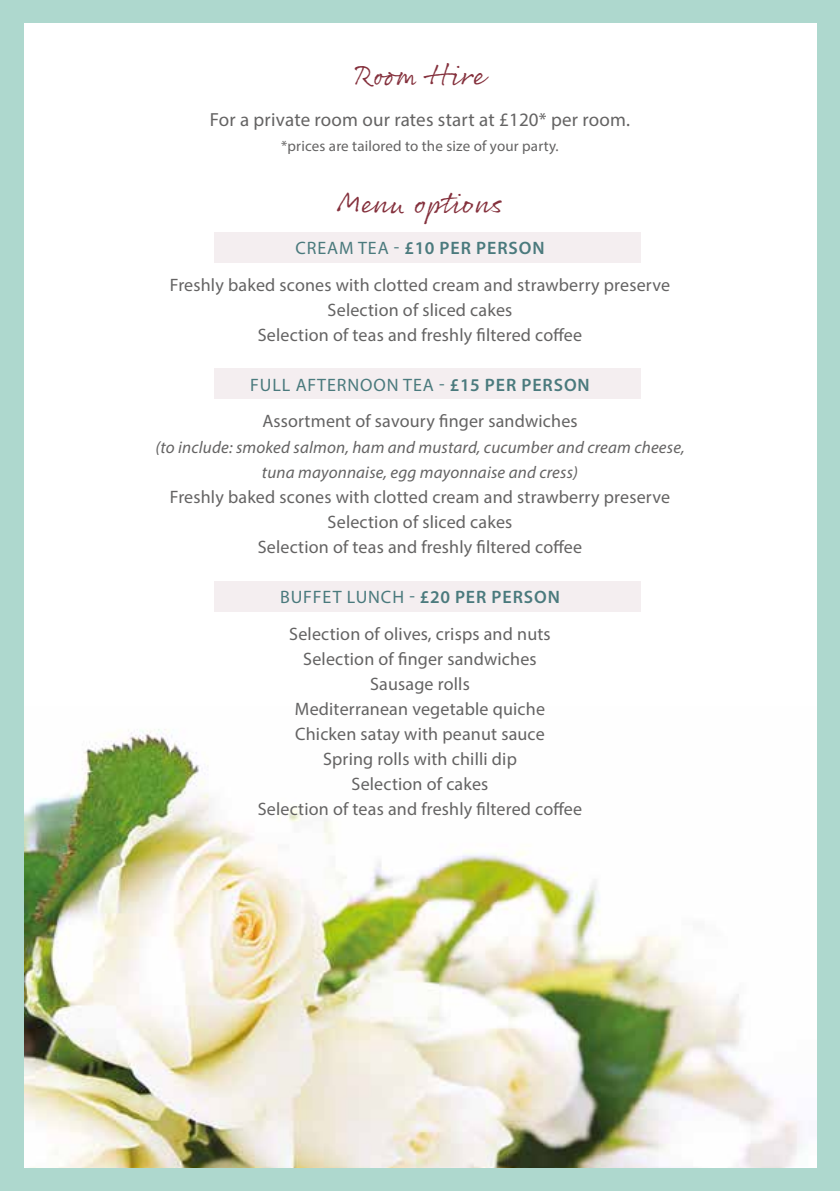
<style>
.page{position:relative;width:840px;height:1191px;background:#fff}
.page>*{position:absolute;margin:0;border:0;box-sizing:border-box;transform-origin:0 0}
.t1{font:30px "Rollerscript Rough";letter-spacing:.01em;color:#84303c}
.t2{font:19px "Myriad Pro";letter-spacing:.01em;color:#646363}
.t3{font:18px/25px "Myriad Pro";letter-spacing:.01em;color:#646363;text-align:center}
.t4{font:italic 17px/25px "Myriad Pro";letter-spacing:.01em;color:#646363;text-align:center}
.t5{font:15px "Myriad Pro";letter-spacing:.01em;color:#646363}
.s1{color:#4a7a7d}
.s2{font-weight:600;color:#4a7a7d}
</style>
<div class="page">
<div style="left:0;top:0;width:839px;height:1191px;background:#aed8ce"></div>
<div style="left:24px;top:23px;width:792px;height:1144px;background:#fff"></div>
<div style="left:214px;top:232px;width:427px;height:30px;background:#f4eef0"></div>
<div style="left:214px;top:369px;width:427px;height:30px;background:#f4eef0"></div>
<div style="left:214px;top:582px;width:427px;height:30px;background:#f4eef0"></div>
<img style="left:24px;top:729px;width:779px;height:438px">
<h1 class="t1" style="left:354px;top:56px;width:132px">Room Hire</h1>
<p class="t2" style="left:210px;top:108px;width:421px">For a private room our rates start at £120* per room.</p>
<p class="t5" style="left:281px;top:137px;width:279px">*prices are tailored to the size of your party.</p>
<h1 class="t1" style="left:337px;top:184px;width:166px">Menu options</h1>
<p class="t3" style="left:170px;top:230px;width:501px;line-height:36.4px"><span class="s1">CREAM TEA -</span> <span class="s2">£10 PER PERSON<br></span>Freshly baked scones with clotted cream and strawberry preserve</p>
<p class="t3" style="left:258px;top:297px;width:326px">Selection of sliced cakes<br>Selection of teas and freshly filtered coffee</p>
<p class="t3" style="left:250px;top:366px;width:341px;line-height:36.4px"><span class="s1">FULL AFTERNOON TEA -</span> <span class="s2">£15 PER PERSON<br></span>Assortment of savoury finger sandwiches</p>
<p class="t4" style="left:155px;top:435px;width:530px">(to include: smoked salmon, ham and mustard, cucumber and cream cheese, tuna mayonnaise, egg mayonnaise and cress)</p>
<p class="t3" style="left:170px;top:484px;width:501px">Freshly baked scones with clotted cream and strawberry preserve<br>Selection of sliced cakes<br>Selection of teas and freshly filtered coffee</p>
<p class="t3" style="left:280px;top:579px;width:281px;line-height:36.4px"><span class="s1">BUFFET LUNCH -</span> <span class="s2">£20 PER PERSON<br></span>Selection of olives, crisps and nuts</p>
<p class="t3" style="left:257px;top:646px;width:326px">Selection of finger sandwiches<br>Sausage rolls<br>Mediterranean vegetable quiche<br>Chicken satay with peanut sauce<br>Spring rolls with chilli dip<br>Selection of cakes<br>Selection of teas and freshly filtered coffee</p>
</div>
